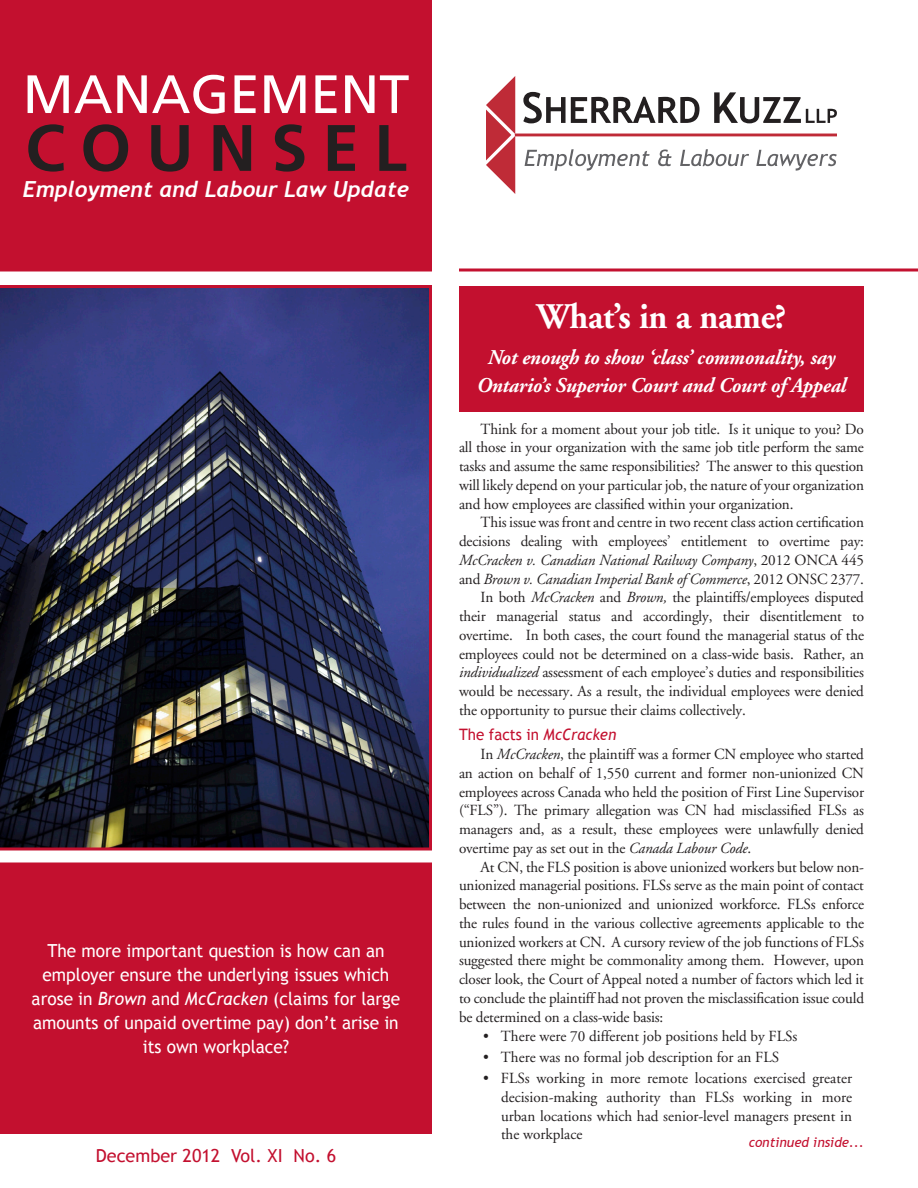
<style>
.page{position:relative;width:918px;height:1188px;background:#fff}
.page>*{position:absolute;margin:0;border:0;box-sizing:border-box;transform-origin:0 0}
.t1{font:700 65.55px "Frutiger";letter-spacing:.23em;color:#231f20}
.t2{font:54px "Frutiger";color:#fff}
.Main_Text{font:700 36px "Adobe Garamond";letter-spacing:-.01em;color:#fff;scale:.96 1}
.t3{font:italic 700 22.2px "Trebuchet";color:#fff}
.Main_Text-2{font:italic 700 21px/28.5px "Adobe Garamond";letter-spacing:-.01em;color:#fff;text-align:center;scale:.96 1}
.Red_Subheading_Text{font:18px/24px "Trebuchet MS";color:#fff;text-align:center;scale:.96 1}
.t4{font:18px "Trebuchet MS";color:#c3102f}
.Red_Subheading_Text-2{font:15.75px "Trebuchet MS";color:#c3102f;scale:.96 1}
.Main_Text-3{font:15.45px/18.8px "Adobe Garamond";letter-spacing:-.01em;color:#231f20;text-align:justify}
.Main_Subheading_Text{font:15.45px/18.8px "Adobe Garamond";color:#231f20;text-align:justify}
.t5{font:italic 13.5px "Trebuchet MS";color:#c3102f}
.s1{font-style:italic}
</style>
<div class="page">
<svg style="left:0;top:285px;width:432px;height:565px;background:#303357"></svg>
<div style="left:459px;top:286px;width:405px;height:126px;background:#c3102f"></div>
<hr style="left:515px;top:134px;width:322px;height:2px;background:#bf2b37">
<svg style="left:523px;top:92px;width:177px;height:31px"></svg>
<svg style="left:714px;top:92px;width:123px;height:31px"></svg>
<svg style="left:486px;top:76px;width:29px;height:118px"></svg>
<svg style="left:525px;top:149px;width:125px;height:22px"></svg>
<svg style="left:658px;top:150px;width:14px;height:16px"></svg>
<svg style="left:680px;top:149px;width:69px;height:17px"></svg>
<svg style="left:756px;top:150px;width:81px;height:21px"></svg>
<div style="left:0;top:0;width:432px;height:272px;background:#c3102f"></div>
<svg style="left:459px;top:268px;width:459px;height:4px;background:#d14b62"></svg>
<div style="left:2px;top:864px;width:428px;height:268px;background:#c3102f"></div>
<div style="left:0;top:862px;width:432px;height:272px;border:3px solid #c3102f"></div>
<p class="t2" style="left:23px;top:63px;width:388px">MANAGEMENT</p>
<p class="t1" style="left:25px;top:110px;width:383px">COUNSEL</p>
<p class="t3" style="left:23px;top:176px;width:388px">Employment and Labour Law Update</p>
<p class="Red_Subheading_Text" style="left:32px;top:939px;width:386px">The more important question is how can an employer ensure the underlying issues which arose in <span class="s1">Brown</span> and <span class="s1">McCracken</span> (claims for large amounts of unpaid overtime pay) don’t arise in its own workplace?</p>
<p class="t4" style="left:96px;top:1145px;width:242px">December 2012 Vol. XI No. 6</p>
<p class="Main_Text" style="left:537px;top:297px;width:262px">What’s in a name?</p>
<p class="Main_Text-2" style="left:477px;top:343px;width:386px">Not enough to show ‘class’ commonality, say<br>Ontario’s Superior Court and Court of Appeal</p>
<p class="Main_Text-3" style="left:459px;top:420px;width:406px;text-indent:22px">Think for a moment about your job title. Is it unique to you? Do all those in your organization with the same job title perform the same tasks and assume the same responsibilities? The answer to this question will likely depend on your particular job, the nature of your organization and how employees are classified within your organization.</p>
<p class="Main_Text-3" style="left:459px;top:513px;width:407px;text-indent:22px">This issue was front and centre in two recent class action certification decisions dealing with employees’ entitlement to overtime pay:<br><span class="s1">McCracken v. Canadian National Railway Company</span>, 2012 ONCA 445 and <span class="s1">Brown v. Canadian Imperial Bank of Commerce</span>, 2012 ONSC 2377.</p>
<p class="Main_Text-3" style="left:459px;top:588px;width:407px;text-indent:22px">In both <span class="s1">McCracken</span> and <span class="s1">Brown,</span> the plaintiffs/employees disputed their managerial status and accordingly, their disentitlement to overtime. In both cases, the court found the managerial status of the employees could not be determined on a class-wide basis. Rather, an <span class="s1">individualized</span> assessment of each employee’s duties and responsibilities would be necessary. As a result, the individual employees were denied the opportunity to pursue their claims collectively.</p>
<p class="Red_Subheading_Text-2" style="left:459px;top:725px;width:165px">The facts in <span class="s1">McCracken</span></p>
<p class="Main_Text-3" style="left:459px;top:745px;width:407px;text-indent:22px">In <span class="s1">McCracken</span>, the plaintiff was a former CN employee who started an action on behalf of 1,550 current and former non-unionized CN employees across Canada who held the position of First Line Supervisor (“FLS”). The primary allegation was CN had misclassified FLSs as managers and, as a result, these employees were unlawfully denied overtime pay as set out in the <span class="s1">Canada Labour Code</span>.</p>
<p class="Main_Text-3" style="left:459px;top:858px;width:407px;text-indent:22px">At CN, the FLS position is above unionized workers but below non&shy;unionized managerial positions. FLSs serve as the main point of contact between the non-unionized and unionized workforce. FLSs enforce the rules found in the various collective agreements applicable to the unionized workers at CN. A cursory review of the job functions of FLSs suggested there might be commonality among them. However, upon closer look, the Court of Appeal noted a number of factors which led it to conclude the plaintiff had not proven the misclassification issue could be determined on a class-wide basis:</p>
<p class="Main_Subheading_Text" style="left:483px;top:1028px;width:316px">• There were 70 different job positions held by FLSs</p>
<p class="Main_Subheading_Text" style="left:483px;top:1048px;width:298px">• There was no formal job description for an FLS</p>
<p class="Main_Subheading_Text" style="left:501px;top:1069px;width:353px;text-indent:-18px">• FLSs working in more remote locations exercised greater decision-making authority than FLSs working in more urban locations which had senior-level managers present in the workplace</p>
<p class="t5" style="left:749px;top:1134px;width:117px">continued inside...</p>
</div>
